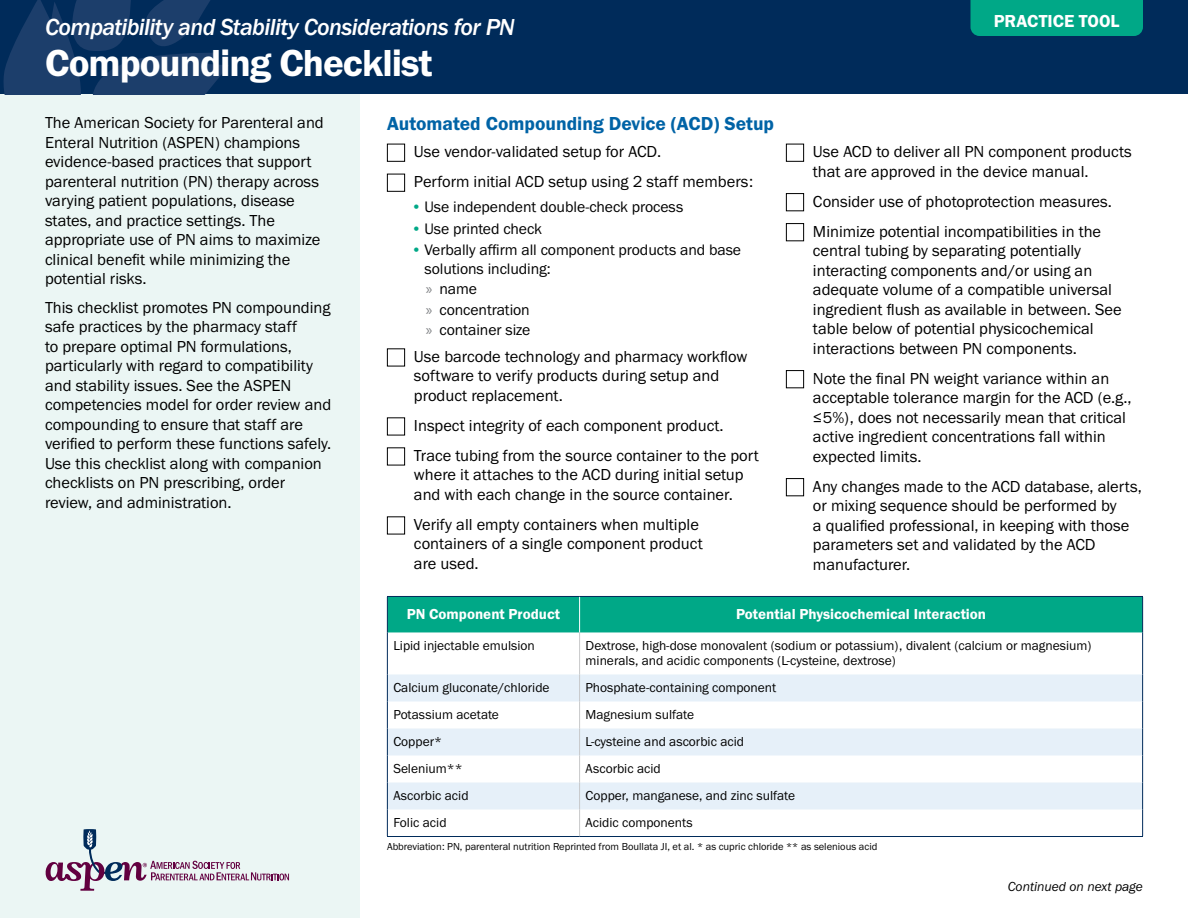
<style>
.page{position:relative;width:1188px;height:918px;background:#fff}
.page>*{position:absolute;margin:0;border:0;box-sizing:border-box;transform-origin:0 0}
.t1{font:39px "Franklin Gothic URW Dem";letter-spacing:-.025em;color:#fff}
.t2{font:24px "Franklin Gothic URW Med Ita";letter-spacing:-.025em;color:#fff}
.t3{font:19.5px "Franklin Gothic URW Dem";color:#0063a6}
.t4{font:18px "Franklin Gothic URW Dem";color:#fff}
.t5{font:16.5px/19.5px "Franklin Gothic URW Boo";color:#000}
.t6{font:15.75px/20.2px "Franklin Gothic URW Boo";letter-spacing:-.005em;color:#000}
.t7{font:15px "Franklin Gothic URW Dem";color:#fff}
.t8{font:13.5px/15px "Franklin Gothic URW Boo";color:#000}
.t9{font:13.5px "Franklin Gothic URW Boo Ita";color:#000}
.t10{font:10.5px "Franklin Gothic URW Boo";color:#000}
.s1{color:#00a887}
.s2{font-family:"Myriad Pro";color:#808285}
</style>
<div class="page">
<div style="left:0;top:94px;width:360px;height:824px;background:#ebf6f4"></div>
<div style="left:387px;top:144px;width:18px;height:18px;border:1px solid #000"></div>
<div style="left:387px;top:174px;width:18px;height:18px;border:1px solid #000"></div>
<div style="left:387px;top:348px;width:18px;height:18px;border:1px solid #000"></div>
<div style="left:387px;top:417px;width:18px;height:18px;border:1px solid #000"></div>
<div style="left:387px;top:447px;width:18px;height:18px;border:1px solid #000"></div>
<div style="left:387px;top:516px;width:18px;height:18px;border:1px solid #000"></div>
<div style="left:786px;top:144px;width:18px;height:18px;border:1px solid #000"></div>
<div style="left:786px;top:193px;width:18px;height:18px;border:1px solid #000"></div>
<div style="left:786px;top:223px;width:18px;height:18px;border:1px solid #000"></div>
<div style="left:786px;top:370px;width:18px;height:18px;border:1px solid #000"></div>
<div style="left:786px;top:478px;width:18px;height:18px;border:1px solid #000"></div>
<div style="left:388px;top:597px;width:754px;height:35px;background:#00a887"></div>
<svg style="left:388px;top:674px;width:754px;height:136px;fill:#e6f0f9"></svg>
<hr style="left:579px;top:597px;width:1px;height:35px;background:#fff">
<hr style="left:579px;top:632px;width:1px;height:42px;background:#c7c8ca">
<svg style="left:579px;top:674px;width:1px;height:162px"></svg>
<hr style="left:387px;top:597px;width:1px;height:35px;background:#002b5a">
<hr style="left:387px;top:632px;width:1px;height:42px;background:#002b5a">
<svg style="left:387px;top:674px;width:1px;height:162px"></svg>
<hr style="left:387px;top:836px;width:193px;height:1px;background:#002b5a">
<hr style="left:1142px;top:597px;width:1px;height:35px;background:#002b5a">
<hr style="left:1142px;top:632px;width:1px;height:42px;background:#002b5a">
<svg style="left:1142px;top:674px;width:1px;height:162px"></svg>
<hr style="left:580px;top:836px;width:563px;height:1px;background:#002b5a">
<hr style="left:387px;top:596px;width:193px;height:1px;background:#002b5a">
<hr style="left:580px;top:596px;width:563px;height:1px;background:#002b5a">
<div style="left:0;top:0;width:1188px;height:94px;background:#002b5a"></div>
<svg style="left:3px;top:0;width:225px;height:94px"></svg>
<div style="left:970px;top:0;width:173px;height:36px;background:#00a887"></div>
<svg style="left:46px;top:829px;width:243px;height:62px"></svg>
<h2 class="t2" style="left:45px;top:13px;width:471px">Compatibility and Stability Considerations for PN</h2>
<h1 class="t1" style="left:45px;top:38px;width:389px">Compounding Checklist</h1>
<p class="t5" style="left:45px;top:112px;width:280px">The American Society for Parenteral and Enteral Nutrition (ASPEN) champions evidence-based practices that support parenteral nutrition (PN) therapy across varying patient populations, disease states, and practice settings. The appropriate use of PN aims to maximize clinical benefit while minimizing the potential risks.</p>
<p class="t5" style="left:45px;top:297px;width:288px">This checklist promotes PN compounding safe practices by the pharmacy staff<br>to prepare optimal PN formulations, particularly with regard to compatibility and stability issues. See the ASPEN competencies model for order review and compounding to ensure that staff are verified to perform these functions safely.<br>Use this checklist along with companion checklists on PN prescribing, order review, and administration.</p>
<p class="t3" style="left:387px;top:111px;width:389px">Automated Compounding Device (ACD) Setup</p>
<p class="t5" style="left:414px;top:136px;width:341px;line-height:30px">Use vendor-validated setup for ACD.<br>Perform initial ACD setup using 2 staff members:</p>
<p class="t6" style="left:411px;top:196px;width:274px"><span class="s1">•</span> Use independent double-check process</p>
<p class="t6" style="left:411px;top:218px;width:133px"><span class="s1">•</span> Use printed check</p>
<p class="t6" style="left:424px;top:241px;width:318px;line-height:18.8px;text-indent:-13px"><span class="s1">•</span> Verbally affirm all component products and base solutions including:</p>
<p class="t6" style="left:426px;top:279px;width:106px"><span class="s2">»</span> name<br><span class="s2">»</span> concentration <span class="s2">»</span> container size</p>
<p class="t5" style="left:414px;top:346px;width:335px">Use barcode technology and pharmacy workflow software to verify products during setup and product replacement.</p>
<p class="t5" style="left:414px;top:410px;width:346px;line-height:30px">Inspect integrity of each component product.<br>Trace tubing from the source container to the port</p>
<p class="t5" style="left:414px;top:465px;width:331px">where it attaches to the ACD during initial setup and with each change in the source container.</p>
<p class="t5" style="left:414px;top:514px;width:290px">Verify all empty containers when multiple containers of a single component product are used.</p>
<p class="t4" style="left:994px;top:10px;width:127px">PRACTICE TOOL</p>
<p class="t5" style="left:813px;top:142px;width:320px">Use ACD to deliver all PN component products that are approved in the device manual.</p>
<p class="t5" style="left:813px;top:186px;width:301px;line-height:30px">Consider use of photoprotection measures.<br>Minimize potential incompatibilities in the</p>
<p class="t5" style="left:813px;top:241px;width:310px">central tubing by separating potentially interacting components and/or using an adequate volume of a compatible universal ingredient flush as available in between. See table below of potential physicochemical interactions between PN components.</p>
<p class="t5" style="left:813px;top:368px;width:320px">Note the final PN weight variance within an acceptable tolerance margin for the ACD (e.g., ≤5%), does not necessarily mean that critical active ingredient concentrations fall within expected limits.</p>
<p class="t5" style="left:813px;top:476px;width:330px">Any changes made to the ACD database, alerts, or mixing sequence should be performed by<br>a qualified professional, in keeping with those parameters set and validated by the ACD manufacturer.</p>
<p class="t7" style="left:407px;top:605px;width:155px">PN Component Product</p>
<p class="t7" style="left:736px;top:605px;width:252px">Potential Physicochemical Interaction</p>
<p class="t8" style="left:393px;top:638px;width:143px">Lipid injectable emulsion</p>
<p class="t8" style="left:586px;top:638px;width:507px">Dextrose, high-dose monovalent (sodium or potassium), divalent (calcium or magnesium) minerals, and acidic components (L-cysteine, dextrose)</p>
<p class="t8" style="left:393px;top:680px;width:158px">Calcium gluconate/chloride</p>
<p class="t8" style="left:586px;top:680px;width:192px">Phosphate-containing component</p>
<p class="t8" style="left:393px;top:707px;width:107px">Potassium acetate</p>
<p class="t8" style="left:586px;top:707px;width:110px">Magnesium sulfate</p>
<p class="t8" style="left:393px;top:734px;width:50px">Copper*</p>
<p class="t8" style="left:586px;top:734px;width:160px">L-cysteine and ascorbic acid</p>
<p class="t8" style="left:393px;top:761px;width:71px">Selenium**</p>
<p class="t8" style="left:586px;top:761px;width:77px">Ascorbic acid</p>
<p class="t8" style="left:393px;top:788px;width:77px">Ascorbic acid</p>
<p class="t8" style="left:586px;top:788px;width:211px">Copper, manganese, and zinc sulfate</p>
<p class="t8" style="left:393px;top:815px;width:55px">Folic acid</p>
<p class="t8" style="left:586px;top:815px;width:109px">Acidic components</p>
<p class="t10" style="left:387px;top:840px;width:492px">Abbreviation: PN, parenteral nutrition Reprinted from Boullata JI, et al. * as cupric chloride ** as selenious acid</p>
<p class="t9" style="left:1008px;top:878px;width:137px">Continued on next page</p>
</div>
